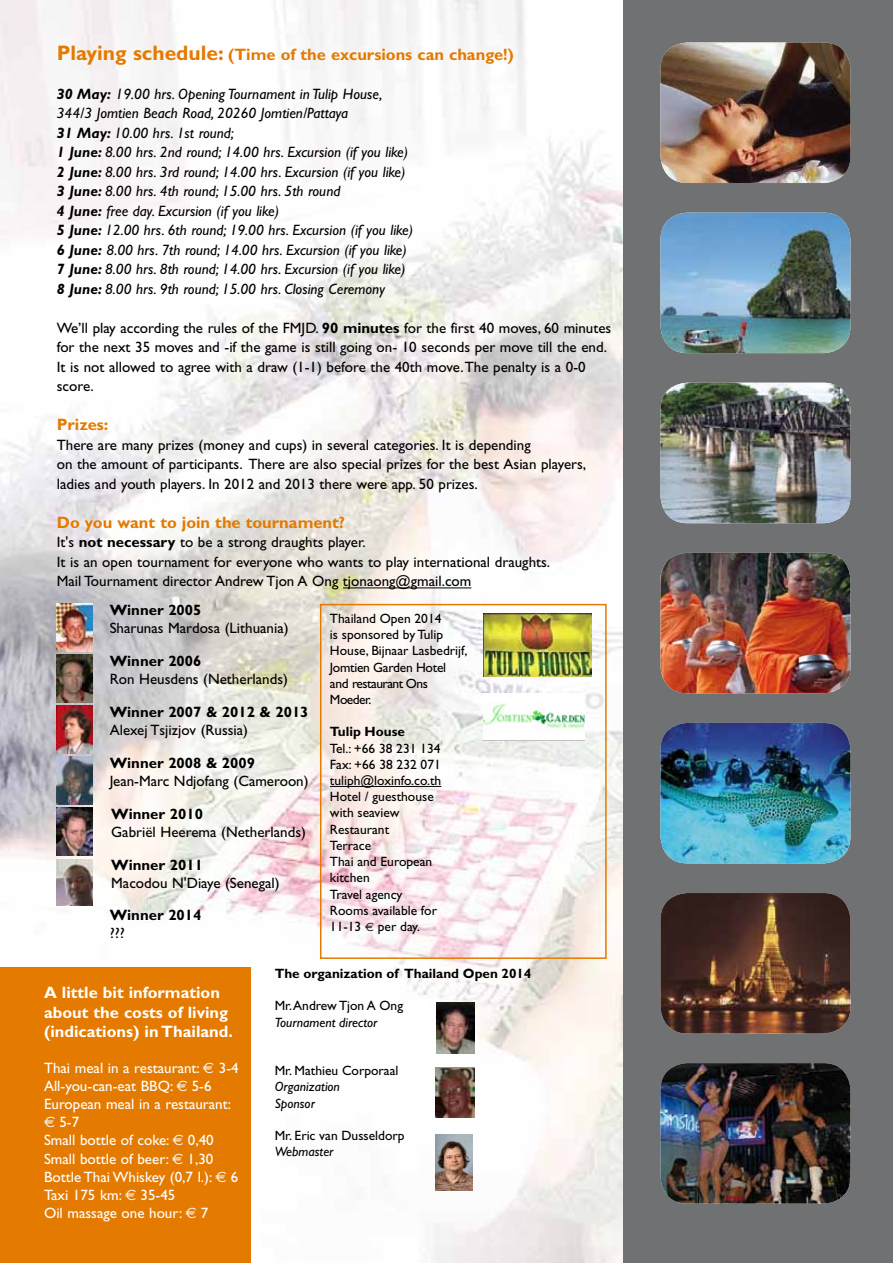
<style>
.page{position:relative;width:893px;height:1263px;background:#fff}
.page>*{position:absolute;margin:0;border:0;box-sizing:border-box;transform-origin:0 0}
.t1{font:700 16.5px "Gill Sans Std";color:#e47a00}
.t2{font:700 16.5px/19.8px "Gill Sans Std";color:#fff}
.t3{font:15px/19.5px "Gill Sans Std";color:#000}
.t4{font:italic 15px/19.5px "Gill Sans Std";color:#000}
.t5{font:15px/18px "Gill Sans Std";color:#fff}
.t6{font:700 15px "Gill Sans Std";color:#000}
.t7{font:13.5px/16.2px "Gill Sans Std";color:#000}
.t8{font:italic 13.5px/16.2px "Gill Sans Std";color:#000}
.t9{font:700 13.5px "Gill Sans Std";color:#000}
.s1{font-size:21px}
.s2{font-weight:700}
.s3{font-family:"Euro Sans";font-size:12px}
.s4{font-family:"Euro Sans"}
</style>
<div class="page">
<img style="left:0;top:0;width:623px;height:1263px">
<hr style="left:343px;top:587px;width:128px;height:1px;background:#000">
<div style="left:623px;top:0;width:270px;height:1263px;background:#707172"></div>
<div style="left:0;top:968px;width:250px;height:295px;background:#e47a00"></div>
<img style="left:660px;top:43px;width:190px;height:140px">
<img style="left:660px;top:213px;width:190px;height:140px">
<img style="left:660px;top:383px;width:190px;height:140px">
<img style="left:660px;top:553px;width:190px;height:140px">
<img style="left:660px;top:723px;width:190px;height:140px">
<img style="left:660px;top:893px;width:190px;height:140px">
<img style="left:660px;top:1063px;width:190px;height:140px">
<img style="left:57px;top:604px;width:36px;height:48px">
<img style="left:57px;top:655px;width:36px;height:48px">
<img style="left:57px;top:706px;width:36px;height:48px">
<img style="left:57px;top:757px;width:36px;height:48px">
<img style="left:435px;top:1134px;width:37px;height:57px">
<img style="left:436px;top:1002px;width:39px;height:51px">
<img style="left:436px;top:1067px;width:38px;height:51px">
<hr style="left:330px;top:786px;width:111px;height:1px;background:#000">
<div style="left:320px;top:604px;width:287px;height:355px;border:2px solid #e47a00"></div>
<img style="left:57px;top:808px;width:36px;height:48px">
<img style="left:57px;top:859px;width:36px;height:47px">
<img style="left:484px;top:614px;width:107px;height:63px">
<img style="left:484px;top:693px;width:101px;height:47px">
<p class="t1" style="left:57px;top:45px;width:459px"><span class="s1">Playing schedule:</span> (Time of the excursions can change!)</p>
<p class="t4" style="left:57px;top:84px;width:358px"><span class="s2">30 May:</span> 19.00 hrs. Opening Tournament in Tulip House, 344/3 Jomtien Beach Road, 20260 Jomtien/Pattaya<br><span class="s2">31 May:</span> 10.00 hrs. 1st round;<br><span class="s2">1 June:</span> 8.00 hrs. 2nd round; 14.00 hrs. Excursion (if you like)<br><span class="s2">2 June:</span> 8.00 hrs. 3rd round; 14.00 hrs. Excursion (if you like)<br><span class="s2">3 June:</span> 8.00 hrs. 4th round; 15.00 hrs. 5th round<br><span class="s2">4 June:</span> free day. Excursion (if you like)<br><span class="s2">5 June:</span> 12.00 hrs. 6th round; 19.00 hrs. Excursion (if you like)<br><span class="s2">6 June:</span> 8.00 hrs. 7th round; 14.00 hrs. Excursion (if you like)<br><span class="s2">7 June:</span> 8.00 hrs. 8th round; 14.00 hrs. Excursion (if you like)<br><span class="s2">8 June:</span> 8.00 hrs. 9th round; 15.00 hrs. Closing Ceremony</p>
<p class="t3" style="left:57px;top:318px;width:556px">We’ll play according the rules of the FMJD. <span class="s2">90 minutes</span> for the first 40 moves, 60 minutes for the next 35 moves and -if the game is still going on- 10 seconds per move till the end.<br>It is not allowed to agree with a draw (1-1) before the 40th move. The penalty is a 0-0 score.</p>
<p class="t1" style="left:57px;top:415px;width:53px">Prizes:</p>
<p class="t3" style="left:57px;top:435px;width:531px">There are many prizes (money and cups) in several categories. It is depending<br>on the amount of participants. There are also special prizes for the best Asian players, ladies and youth players. In 2012 and 2013 there were app. 50 prizes.</p>
<p class="t1" style="left:57px;top:513px;width:290px">Do you want to join the tournament?</p>
<p class="t3" style="left:57px;top:533px;width:495px">It's <span class="s2">not necessary</span> to be a strong draughts player.<br>It is an open tournament for everyone who wants to play international draughts.<br>Mail Tournament director Andrew Tjon A Ong tjonaong@gmail.com</p>
<p class="t6" style="left:110px;top:601px;width:93px">Winner 2005</p>
<p class="t3" style="left:110px;top:618px;width:180px">Sharunas Mardosa (Lithuania)</p>
<p class="t6" style="left:110px;top:652px;width:93px">Winner 2006</p>
<p class="t3" style="left:110px;top:669px;width:180px">Ron Heusdens (Netherlands)</p>
<p class="t6" style="left:110px;top:703px;width:200px">Winner 2007 &amp; 2012 &amp; 2013</p>
<p class="t3" style="left:110px;top:720px;width:140px">Alexej Tsjizjov (Russia)</p>
<p class="t6" style="left:110px;top:754px;width:147px">Winner 2008 &amp; 2009</p>
<p class="t3" style="left:110px;top:771px;width:200px">Jean-Marc Ndjofang (Cameroon)</p>
<p class="t6" style="left:111px;top:805px;width:93px">Winner 2010</p>
<p class="t3" style="left:111px;top:822px;width:196px">Gabriël Heerema (Netherlands)</p>
<p class="t6" style="left:111px;top:856px;width:93px">Winner 2011</p>
<p class="t3" style="left:111px;top:873px;width:170px">Macodou N'Diaye (Senegal)</p>
<p class="t6" style="left:110px;top:906px;width:93px">Winner 2014</p>
<p class="t3" style="left:110px;top:923px;width:16px">???</p>
<p class="t7" style="left:330px;top:610px;width:139px">Thailand Open 2014<br>is sponsored by Tulip<br>House, Bijnaar Lasbedrijf,<br>Jomtien Garden Hotel and restaurant Ons<br>Moeder.</p>
<p class="t9" style="left:330px;top:724px;width:76px">Tulip House</p>
<p class="t7" style="left:330px;top:740px;width:113px">Tel.: +66 38 231 134<br>Fax: +66 38 232 071 tuliph@loxinfo.co.th<br>Hotel / guesthouse with seaview<br>Restaurant<br>Terrace<br>Thai and European kitchen<br>Travel agency<br>Rooms available for<br>11-13 <span class="s3">E</span> per day.</p>
<p class="t2" style="left:44px;top:982px;width:190px">A little bit information about the costs of living (indications) in Thailand.</p>
<p class="t5" style="left:44px;top:1059px;width:196px">Thai meal in a restaurant: <span class="s4">E</span> 3-4<br>All-you-can-eat BBQ: <span class="s4">E</span> 5-6<br>European meal in a restaurant:<br><span class="s4">E</span> 5-7<br>Small bottle of coke: <span class="s4">E</span> 0,40<br>Small bottle of beer: <span class="s4">E</span> 1,30<br>Bottle Thai Whiskey (0,7 l.): <span class="s4">E</span> 6<br>Taxi 175 km: <span class="s4">E</span> 35-45<br>Oil massage one hour: <span class="s4">E</span> 7</p>
<p class="t9" style="left:275px;top:965px;width:258px">The organization of Thailand Open 2014</p>
<p class="t7" style="left:275px;top:998px;width:130px">Mr. Andrew Tjon A Ong</p>
<p class="t8" style="left:275px;top:1014px;width:104px">Tournament director</p>
<p class="t7" style="left:275px;top:1062px;width:125px">Mr. Mathieu Corporaal</p>
<p class="t8" style="left:275px;top:1079px;width:67px">Organization<br>Sponsor</p>
<p class="t7" style="left:275px;top:1127px;width:131px">Mr. Eric van Dusseldorp</p>
<p class="t8" style="left:275px;top:1143px;width:60px">Webmaster</p>
</div>
